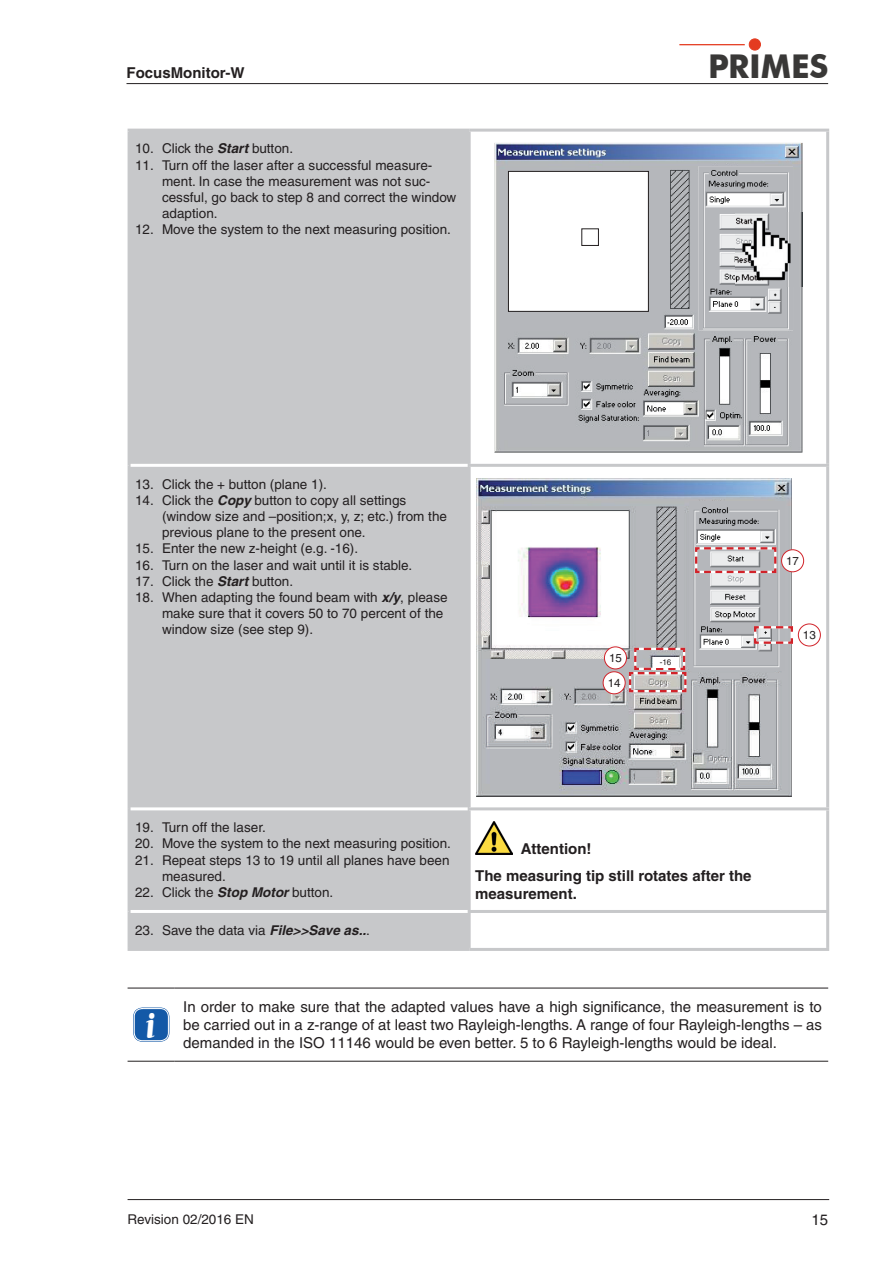
<style>
.page{position:relative;width:893px;height:1263px;background:#fff}
.page>*{position:absolute;margin:0;border:0;box-sizing:border-box;transform-origin:0 0}
.t1{font:34.05px "Allegro BT";color:#fff}
.t2{font:700 32.85px "Futura BT";color:#393837}
.t3{font:15px/18px "Helvetica";color:#231f20;text-align:justify}
.t4{font:700 15px/26.5px "Helvetica";color:#231f20}
.t5{font:13.5px/16.2px "Helvetica";color:#231f20}
.t6{font:11.55px "Helvetica";color:#231f20}
.t7{font:8.1px "Helvetica";color:#231f20}
.s1{font-weight:700;font-style:italic}
</style>
<div class="page">
<hr style="left:126px;top:83px;width:702px;height:1px;background:#231f20">
<hr style="left:128px;top:1199px;width:701px;height:1px;background:#231f20">
<div style="left:749px;top:39px;width:11px;height:11px;background:#e43b20;border-radius:50%"></div>
<div style="left:749px;top:39px;width:12px;height:11px;border:1px solid #e43b20;border-radius:50%"></div>
<hr style="left:679px;top:44px;width:66px;height:1px;background:#e43b20">
<div style="left:131px;top:132px;width:337px;height:816px;background:#c7c8ca"></div>
<hr style="left:128px;top:132px;width:3px;height:333px;background:#c7c8ca">
<hr style="left:128px;top:465px;width:3px;height:344px;background:#c7c8ca">
<hr style="left:128px;top:809px;width:3px;height:102px;background:#c7c8ca">
<hr style="left:128px;top:911px;width:3px;height:37px;background:#c7c8ca">
<hr style="left:128px;top:948px;width:341px;height:3px;background:#c7c8ca">
<hr style="left:469px;top:129px;width:360px;height:3px;background:#c7c8ca">
<hr style="left:468px;top:132px;width:3px;height:332px;background:#c7c8ca">
<hr style="left:826px;top:132px;width:3px;height:332px;background:#c7c8ca">
<hr style="left:468px;top:464px;width:361px;height:3px;background:#c7c8ca">
<hr style="left:468px;top:467px;width:3px;height:340px;background:#c7c8ca">
<hr style="left:826px;top:467px;width:3px;height:340px;background:#c7c8ca">
<hr style="left:468px;top:807px;width:361px;height:3px;background:#c7c8ca">
<hr style="left:468px;top:810px;width:3px;height:100px;background:#c7c8ca">
<hr style="left:826px;top:810px;width:3px;height:100px;background:#c7c8ca">
<hr style="left:468px;top:910px;width:361px;height:3px;background:#c7c8ca">
<hr style="left:468px;top:913px;width:3px;height:35px;background:#c7c8ca">
<hr style="left:826px;top:913px;width:3px;height:35px;background:#c7c8ca">
<hr style="left:469px;top:948px;width:360px;height:3px;background:#c7c8ca">
<hr style="left:131px;top:807px;width:337px;height:3px;background:#fff">
<hr style="left:131px;top:464px;width:337px;height:3px;background:#fff">
<hr style="left:131px;top:910px;width:337px;height:3px;background:#fff">
<hr style="left:128px;top:129px;width:341px;height:3px;background:#c7c8ca">
<img style="left:494px;top:143px;width:308px;height:310px">
<div style="left:508px;top:171px;width:140px;height:140px;background:#fff"></div>
<div style="left:508px;top:171px;width:141px;height:141px;border:1px solid #231f20"></div>
<div style="left:582px;top:229px;width:17px;height:17px;border:1px solid #231f20"></div>
<img style="left:699px;top:166px;width:94px;height:164px">
<img style="left:735px;top:212px;width:67px;height:75px">
<img style="left:476px;top:478px;width:315px;height:318px">
<img style="left:690px;top:502px;width:94px;height:168px">
<svg style="left:694px;top:546px;width:84px;height:28px"></svg>
<svg style="left:753px;top:625px;width:40px;height:20px"></svg>
<div style="left:798px;top:623px;width:23px;height:23px;border:1px solid #d1232a;border-radius:50%"></div>
<svg style="left:628px;top:647px;width:60px;height:46px"></svg>
<div style="left:603px;top:672px;width:22px;height:22px;background:#fff;border-radius:50%"></div>
<div style="left:603px;top:671px;width:23px;height:23px;border:1px solid #d1232a;border-radius:50%"></div>
<div style="left:604px;top:647px;width:22px;height:22px;background:#fff;border-radius:50%"></div>
<div style="left:604px;top:646px;width:23px;height:23px;border:1px solid #d1232a;border-radius:50%"></div>
<div style="left:653px;top:657px;width:25px;height:10px;background:#fff"></div>
<div style="left:782px;top:550px;width:22px;height:22px;background:#fff;border-radius:50%"></div>
<div style="left:781px;top:549px;width:23px;height:23px;border:1px solid #d1232a;border-radius:50%"></div>
<img style="left:475px;top:822px;width:37px;height:32px">
<hr style="left:175px;top:988px;width:653px;height:1px;background:#231f20">
<hr style="left:175px;top:1061px;width:653px;height:1px;background:#231f20">
<hr style="left:128px;top:988px;width:47px;height:1px;background:#231f20">
<hr style="left:128px;top:1061px;width:47px;height:1px;background:#231f20">
<div style="left:133px;top:1007px;width:36px;height:35px;background:#1359a7;border-radius:9px"></div>
<div style="left:132px;top:1006px;width:39px;height:37px;border:1px solid #fff;border-radius:10px"></div>
<div style="left:134px;top:1008px;width:35px;height:33px;border:1px solid #fff;border-radius:8px"></div>
<p class="t4" style="left:126px;top:59px;width:120px">FocusMonitor-W</p>
<p class="t5" style="left:135px;top:140px;width:160px">10. Click the <span class="s1">Start</span> button.</p>
<p class="t5" style="left:162px;top:157px;width:296px;text-indent:-27px">11. Turn off the laser after a successful measure&shy;ment. In case the measurement was not suc&shy;cessful, go back to step 8 and correct the window adaption.</p>
<p class="t5" style="left:135px;top:221px;width:317px">12. Move the system to the next measuring position.</p>
<h2 class="t2" style="left:708px;top:46px;width:122px">PRIMES</h2>
<p class="t5" style="left:135px;top:476px;width:193px">13. Click the + button (plane 1).</p>
<p class="t5" style="left:162px;top:492px;width:286px;text-indent:-27px">14. Click the <span class="s1">Copy</span> button to copy all settings (window size and –position;x, y, z; etc.) from the previous plane to the present one.</p>
<p class="t5" style="left:135px;top:540px;width:225px">15. Enter the new z-height (e.g. -16).</p>
<p class="t5" style="left:135px;top:557px;width:279px">16. Turn on the laser and wait until it is stable.</p>
<p class="t5" style="left:135px;top:573px;width:160px">17. Click the <span class="s1">Start</span> button.</p>
<p class="t5" style="left:162px;top:589px;width:287px;text-indent:-27px">18. When adapting the found beam with <span class="s1">x/y</span>, please make sure that it covers 50 to 70 percent of the window size (see step 9).</p>
<p class="t6" style="left:609px;top:652px;width:14px">15</p>
<p class="t7" style="left:660px;top:658px;width:13px">-16</p>
<p class="t6" style="left:608px;top:676px;width:14px">14</p>
<p class="t6" style="left:786px;top:554px;width:14px">17</p>
<p class="t6" style="left:803px;top:629px;width:14px">13</p>
<p class="t5" style="left:135px;top:819px;width:132px">19. Turn off the laser.</p>
<p class="t5" style="left:135px;top:835px;width:317px">20. Move the system to the next measuring position.</p>
<p class="t5" style="left:162px;top:852px;width:289px;text-indent:-27px">21. Repeat steps 13 to 19 until all planes have been measured.</p>
<p class="t5" style="left:135px;top:884px;width:200px">22. Click the <span class="s1">Stop Motor</span> button.</p>
<p class="t5" style="left:135px;top:922px;width:236px">23. Save the data via <span class="s1">File&gt;&gt;Save as..</span>.</p>
<p class="t4" style="left:475px;top:835px;width:278px;text-indent:46px">Attention!<br>The measuring tip still rotates after the</p>
<p class="t4" style="left:475px;top:880px;width:103px">measurement.</p>
<h1 class="t1" style="left:146px;top:1006px;width:11px">i</h1>
<p class="t3" style="left:183px;top:998px;width:640px">In order to make sure that the adapted values have a high significance, the measurement is to be carried out in a z-range of at least two Rayleigh-lengths. A range of four Rayleigh-lengths – as demanded in the ISO 11146 would be even better. 5 to 6 Rayleigh-lengths would be ideal.</p>
<p class="t5" style="left:128px;top:1211px;width:128px">Revision 02/2016 EN</p>
<p class="t3" style="left:811px;top:1211px;width:18px">15</p>
</div>
